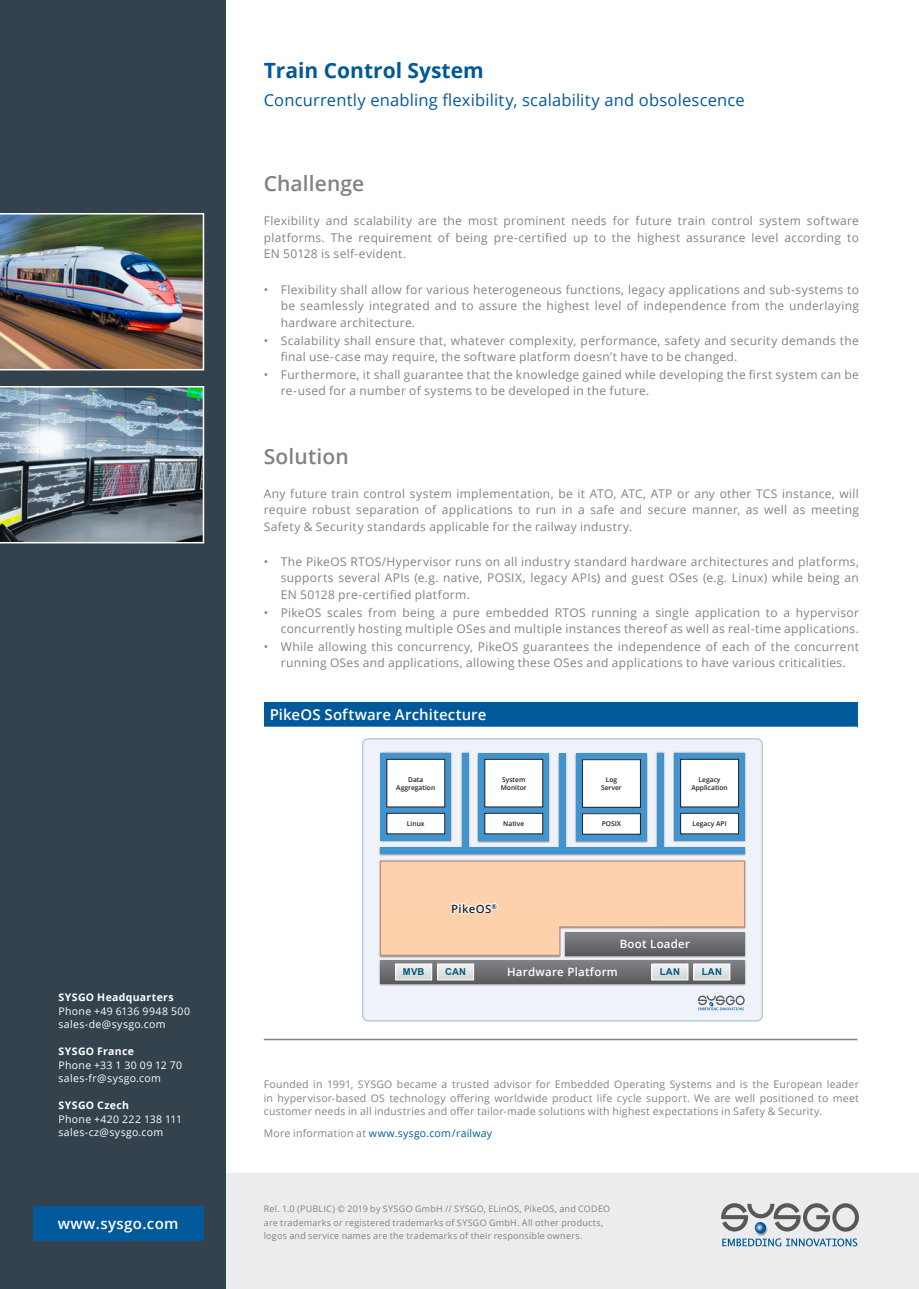
<style>
.page{position:relative;width:919px;height:1289px;background:#fff}
.page>*{position:absolute;margin:0;border:0;box-sizing:border-box;transform-origin:0 0}
.t1{font:700 21px "Open Sans";color:#00599a}
._3{font:600 21px "Open Sans";letter-spacing:.005em;color:#808285}
._3-2{font:16.5px "Open Sans";letter-spacing:.01em;color:#00599a}
.Feature_P{font:600 15px "Open Sans";letter-spacing:.005em;color:#fff}
.Feature_P-2{font:600 15px "Open Sans";letter-spacing:.025em;color:#fff}
._3-3{font:12px/16.5px "Open Sans";letter-spacing:.025em;color:#808285;text-align:justify}
.t2{font:600 11.4px "Open Sans";letter-spacing:.025em;color:#fff}
.t3{font:600 11.4px "Open Sans";letter-spacing:.025em;color:#231f20}
._3-4{font:10.5px/13.5px "Open Sans";letter-spacing:.025em;color:#808285;text-align:justify}
._1{font:10.5px "Open Sans";letter-spacing:.03em;color:#fff}
._1-2{font:700 10.5px "Open Sans";letter-spacing:.03em;color:#fff}
._3-5{font:10.5px "Open Sans";letter-spacing:.02em;color:#00599a}
.t4{font:700 9.6px "Arial";letter-spacing:.025em;color:#005b7f}
.Disclaimer{font:9px/13.5px "Open Sans";letter-spacing:.025em;color:#808285}
.t5{font:600 6.6px/7.9px "Open Sans";color:#231f20;text-align:center}
.s1{color:#808285}
</style>
<div class="page">
<div style="left:225px;top:1172px;width:693px;height:116px;background:#ececee"></div>
<div style="left:0;top:0;width:225px;height:1288px;background:#34424e"></div>
<svg style="left:754px;top:1222px;width:14px;height:14px"></svg>
<div style="left:754px;top:1221px;width:12px;height:12px;background:#00599a;border-radius:50%"></div>
<svg style="left:721px;top:1203px;width:137px;height:28px"></svg>
<svg style="left:722px;top:1238px;width:135px;height:8px"></svg>
<div style="left:264px;top:702px;width:593px;height:25px;background:#00599a"></div>
<hr style="left:264px;top:726px;width:593px;height:2px;background:#fff">
<hr style="left:264px;top:1038px;width:593px;height:2px;background:#808285">
<div style="left:362px;top:738px;width:400px;height:282px;background:#eff2f9;border-radius:6px"></div>
<div style="left:362px;top:738px;width:401px;height:283px;border:1px solid #b8cad8;border-radius:6px"></div>
<svg style="left:697px;top:995px;width:47px;height:15px"></svg>
<div style="left:378px;top:959px;width:368px;height:27px;background:#231f20;opacity:.5"></div>
<svg style="left:380px;top:960px;width:364px;height:23px;background:#707174"></svg>
<svg style="left:397px;top:965px;width:33px;height:13px"></svg>
<div style="left:395px;top:963px;width:37px;height:17px;border:1px solid #fff"></div>
<svg style="left:439px;top:965px;width:33px;height:13px"></svg>
<div style="left:437px;top:963px;width:37px;height:17px;border:1px solid #fff"></div>
<svg style="left:653px;top:965px;width:33px;height:13px"></svg>
<div style="left:651px;top:963px;width:37px;height:17px;border:1px solid #fff"></div>
<svg style="left:695px;top:965px;width:33px;height:13px"></svg>
<div style="left:693px;top:963px;width:37px;height:17px;border:1px solid #fff"></div>
<div style="left:378px;top:859px;width:368px;height:99px;background:#231f20;opacity:.5"></div>
<svg style="left:380px;top:860px;width:364px;height:95px;background:#f8cfad"></svg>
<div style="left:563px;top:931px;width:183px;height:26px;background:#231f20;opacity:.5"></div>
<svg style="left:565px;top:932px;width:179px;height:23px;background:#6e6f72"></svg>
<div style="left:460px;top:751px;width:10px;height:99px;background:#231f20;opacity:.5"></div>
<div style="left:557px;top:752px;width:10px;height:98px;background:#231f20;opacity:.5"></div>
<div style="left:559px;top:753px;width:6px;height:94px;background:#4194d0"></div>
<div style="left:379px;top:751px;width:73px;height:91px;background:#4194d0"></div>
<svg style="left:380px;top:752px;width:71px;height:83px"></svg>
<div style="left:387px;top:759px;width:57px;height:48px;background:#fff"></div>
<div style="left:386px;top:759px;width:59px;height:48px;border:1px solid #231f20"></div>
<div style="left:387px;top:813px;width:57px;height:20px;background:#fff"></div>
<div style="left:386px;top:813px;width:59px;height:21px;border:1px solid #231f20"></div>
<div style="left:655px;top:751px;width:10px;height:98px;background:#231f20;opacity:.5"></div>
<div style="left:657px;top:752px;width:6px;height:95px;background:#4194d0"></div>
<div style="left:477px;top:752px;width:73px;height:91px;background:#231f20;opacity:.5"></div>
<svg style="left:478px;top:753px;width:71px;height:87px;background:#3f8fc9"></svg>
<div style="left:485px;top:759px;width:57px;height:48px;background:#fff"></div>
<div style="left:484px;top:759px;width:59px;height:48px;border:1px solid #231f20"></div>
<div style="left:485px;top:813px;width:57px;height:20px;background:#fff"></div>
<div style="left:484px;top:813px;width:59px;height:21px;border:1px solid #231f20"></div>
<div style="left:574px;top:752px;width:74px;height:91px;background:#231f20;opacity:.5"></div>
<div style="left:576px;top:753px;width:70px;height:87px;background:#4194d0"></div>
<div style="left:582px;top:759px;width:58px;height:48px;background:#fff"></div>
<div style="left:582px;top:759px;width:58px;height:48px;border:1px solid #231f20"></div>
<div style="left:378px;top:846px;width:368px;height:10px;background:#a8a9ae"></div>
<div style="left:380px;top:847px;width:364px;height:7px;background:#4194d0"></div>
<div style="left:582px;top:813px;width:58px;height:21px;background:#fff"></div>
<div style="left:582px;top:813px;width:58px;height:21px;border:1px solid #231f20"></div>
<div style="left:672px;top:751px;width:74px;height:91px;background:#231f20;opacity:.5"></div>
<svg style="left:674px;top:752px;width:70px;height:88px;background:#438ec4"></svg>
<div style="left:680px;top:759px;width:58px;height:48px;background:#fff"></div>
<div style="left:680px;top:759px;width:58px;height:48px;border:1px solid #231f20"></div>
<div style="left:680px;top:813px;width:58px;height:20px;background:#fff"></div>
<div style="left:680px;top:813px;width:58px;height:21px;border:1px solid #231f20"></div>
<div style="left:33px;top:1205px;width:170px;height:34px;background:#00599a"></div>
<img style="left:0;top:213px;width:204px;height:157px">
<img style="left:0;top:386px;width:204px;height:157px">
<p class="_1-2" style="left:58px;top:990px;width:117px">SYSGO Headquarters</p>
<p class="_1" style="left:58px;top:1003px;width:133px">Phone +49 6136 9948 500</p>
<p class="_1" style="left:58px;top:1017px;width:109px">sales-de@sysgo.com</p>
<p class="_1-2" style="left:58px;top:1044px;width:77px">SYSGO France</p>
<p class="_1" style="left:58px;top:1057px;width:125px">Phone +33 1 30 09 12 70</p>
<p class="_1" style="left:58px;top:1071px;width:104px">sales-fr@sysgo.com</p>
<p class="_1-2" style="left:58px;top:1098px;width:72px">SYSGO Czech</p>
<p class="_1" style="left:58px;top:1111px;width:125px">Phone +420 222 138 111</p>
<p class="_1" style="left:58px;top:1125px;width:106px">sales-cz@sysgo.com</p>
<p class="Feature_P-2" style="left:58px;top:1212px;width:122px">www.sysgo.com</p>
<p class="t1" style="left:264px;top:55px;width:221px">Train Control System</p>
<p class="_3-2" style="left:264px;top:89px;width:482px">Concurrently enabling flexibility, scalability and obsolescence</p>
<p class="_3" style="left:264px;top:169px;width:102px">Challenge</p>
<p class="_3-3" style="left:264px;top:212px;width:596px">Flexibility and scalability are the most prominent needs for future train control system software platforms. The requirement of being pre-certified up to the highest assurance level according to EN 50128 is self-evident.</p>
<p class="_3-3" style="left:281px;top:280px;width:579px;text-indent:-17px">• Flexibility shall allow for various heterogeneous functions, legacy applications and sub-systems to be seamlessly integrated and to assure the highest level of independence from the underlaying hardware architecture.</p>
<p class="_3-3" style="left:281px;top:331px;width:579px;text-indent:-17px">• Scalability shall ensure that, whatever complexity, performance, safety and security demands the final use-case may require, the software platform doesn’t have to be changed.</p>
<p class="_3-3" style="left:281px;top:366px;width:579px;text-indent:-17px">• Furthermore, it shall guarantee that the knowledge gained while developing the first system can be re-used for a number of systems to be developed in the future.</p>
<p class="_3" style="left:264px;top:441px;width:86px">Solution</p>
<p class="_3-3" style="left:264px;top:485px;width:596px">Any future train control system implementation, be it ATO, ATC, ATP or any other TCS instance, will require robust separation of applications to run in a safe and secure manner, as well as meeting Safety &amp; Security standards applicable for the railway industry.</p>
<p class="_3-3" style="left:281px;top:553px;width:579px;text-indent:-17px">• The PikeOS RTOS/Hypervisor runs on all industry standard hardware architectures and platforms, supports several APIs (e.g. native, POSIX, legacy APIs) and guest OSes (e.g. Linux) while being an EN 50128 pre-certified platform.</p>
<p class="_3-3" style="left:264px;top:604px;width:596px;text-align:right">• PikeOS scales from being a pure embedded RTOS running a single application to a hypervisor concurrently hosting multiple OSes and multiple instances thereof as well as real-time applications.</p>
<p class="_3-3" style="left:264px;top:638px;width:596px;text-align:center">• While allowing this concurrency, PikeOS guarantees the independence of each of the concurrent running OSes and applications, allowing these OSes and applications to have various criticalities.</p>
<p class="Feature_P" style="left:270px;top:704px;width:218px">PikeOS Software Architecture</p>
<p class="t5" style="left:396px;top:775px;width:40px">Data<br>Aggregation</p>
<p class="t5" style="left:407px;top:819px;width:19px">Linux</p>
<p class="t5" style="left:501px;top:775px;width:27px;text-align:left">System<br>Monitor</p>
<p class="t5" style="left:503px;top:819px;width:22px">Native</p>
<p class="t3" style="left:451px;top:900px;width:47px">PikeOS<sup>®</sup></p>
<p class="t5" style="left:601px;top:775px;width:22px">Log<br>Server</p>
<p class="t5" style="left:601px;top:820px;width:21px">POSIX</p>
<p class="t5" style="left:691px;top:775px;width:38px">Legacy<br>Application</p>
<p class="t5" style="left:692px;top:819px;width:36px">Legacy API</p>
<p class="t2" style="left:619px;top:936px;width:72px">Boot Loader</p>
<p class="t4" style="left:403px;top:964px;width:23px">MVB</p>
<p class="t4" style="left:445px;top:964px;width:23px">CAN</p>
<p class="t2" style="left:507px;top:964px;width:112px">Hardware Platform</p>
<p class="t4" style="left:660px;top:964px;width:22px">LAN</p>
<p class="t4" style="left:701px;top:964px;width:22px">LAN</p>
<p class="_3-4" style="left:264px;top:1077px;width:596px">Founded in 1991, SYSGO became a trusted advisor for Embedded Operating Systems and is the European leader in hypervisor-based OS technology offering worldwide product life cycle support. We are well positioned to meet customer needs in all industries and offer tailor-made solutions with highest expectations in Safety &amp; Security.</p>
<p class="_3-5" style="left:264px;top:1126px;width:230px"><span class="s1">More information at</span> www.sysgo.com/railway</p>
<p class="Disclaimer" style="left:264px;top:1202px;width:348px">Rel. 1.0 (PUBLIC) © 2019 by SYSGO GmbH // SYSGO, ELinOS, PikeOS, and CODEO are trademarks or registered trademarks of SYSGO GmbH. All other products, logos and service names are the trademarks of their responsible owners.</p>
</div>
